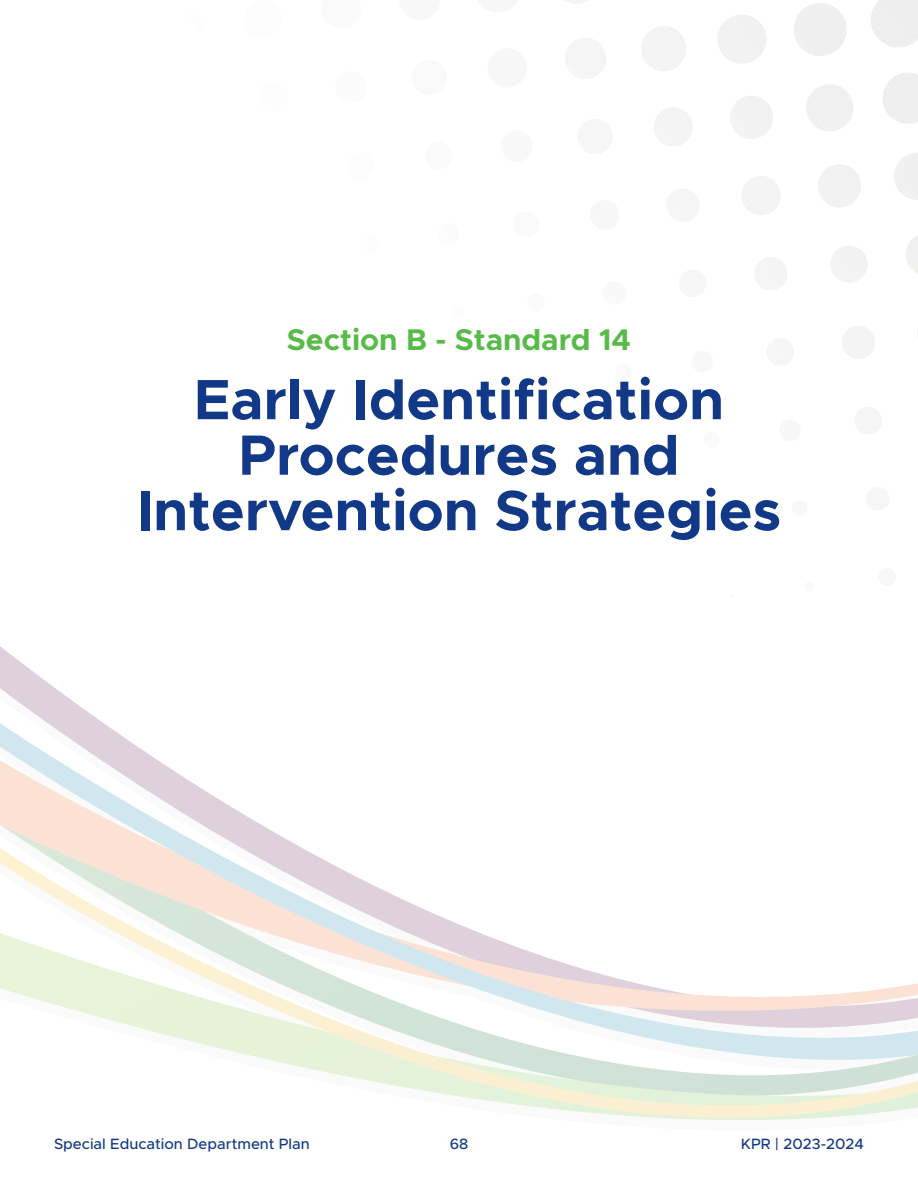
<style>
.page{position:relative;width:918px;height:1188px;background:#fff}
.page>*{position:absolute;margin:0;border:0;box-sizing:border-box;transform-origin:0 0}
.Section-Header-blue{font:700 57px/55.5px "Metropolis";color:#123988;text-align:center}
.Section-header-green{font:700 30px "Metropolis";color:#58ba49}
.t1{font:500 15px "Metropolis";color:#123988}
</style>
<div class="page">
<svg style="left:298px;top:1066px;width:620px;height:54px"></svg>
<svg style="left:0;top:646px;width:918px;height:420px"></svg>
<svg style="left:572px;top:38px;width:34px;height:38px"></svg>
<svg style="left:565px;top:0;width:22px;height:3px"></svg>
<svg style="left:679px;top:189px;width:20px;height:24px"></svg>
<svg style="left:654px;top:108px;width:39px;height:38px"></svg>
<svg style="left:641px;top:26px;width:45px;height:45px"></svg>
<svg style="left:755px;top:257px;width:32px;height:33px"></svg>
<svg style="left:742px;top:176px;width:39px;height:39px"></svg>
<svg style="left:730px;top:96px;width:43px;height:43px"></svg>
<svg style="left:718px;top:15px;width:48px;height:49px"></svg>
<svg style="left:855px;top:407px;width:26px;height:27px"></svg>
<svg style="left:842px;top:326px;width:33px;height:33px"></svg>
<svg style="left:831px;top:246px;width:36px;height:37px"></svg>
<svg style="left:818px;top:165px;width:43px;height:42px"></svg>
<svg style="left:806px;top:84px;width:47px;height:47px"></svg>
<svg style="left:794px;top:3px;width:53px;height:53px"></svg>
<svg style="left:906px;top:235px;width:12px;height:39px"></svg>
<svg style="left:894px;top:153px;width:24px;height:47px"></svg>
<svg style="left:883px;top:73px;width:35px;height:51px"></svg>
<svg style="left:871px;top:0;width:47px;height:47px"></svg>
<p class="Section-header-green" style="left:287px;top:321px;width:346px">Section B - Standard 14</p>
<p class="Section-Header-blue" style="left:137px;top:372px;width:646px">Early Identification<br>Procedures and<br>Intervention Strategies</p>
<p class="t1" style="left:54px;top:1134px;width:257px">Special Education Department Plan</p>
<p class="t1" style="left:450px;top:1134px;width:20px">68</p>
<p class="t1" style="left:741px;top:1134px;width:125px">KPR | 2023-2024</p>
</div>
